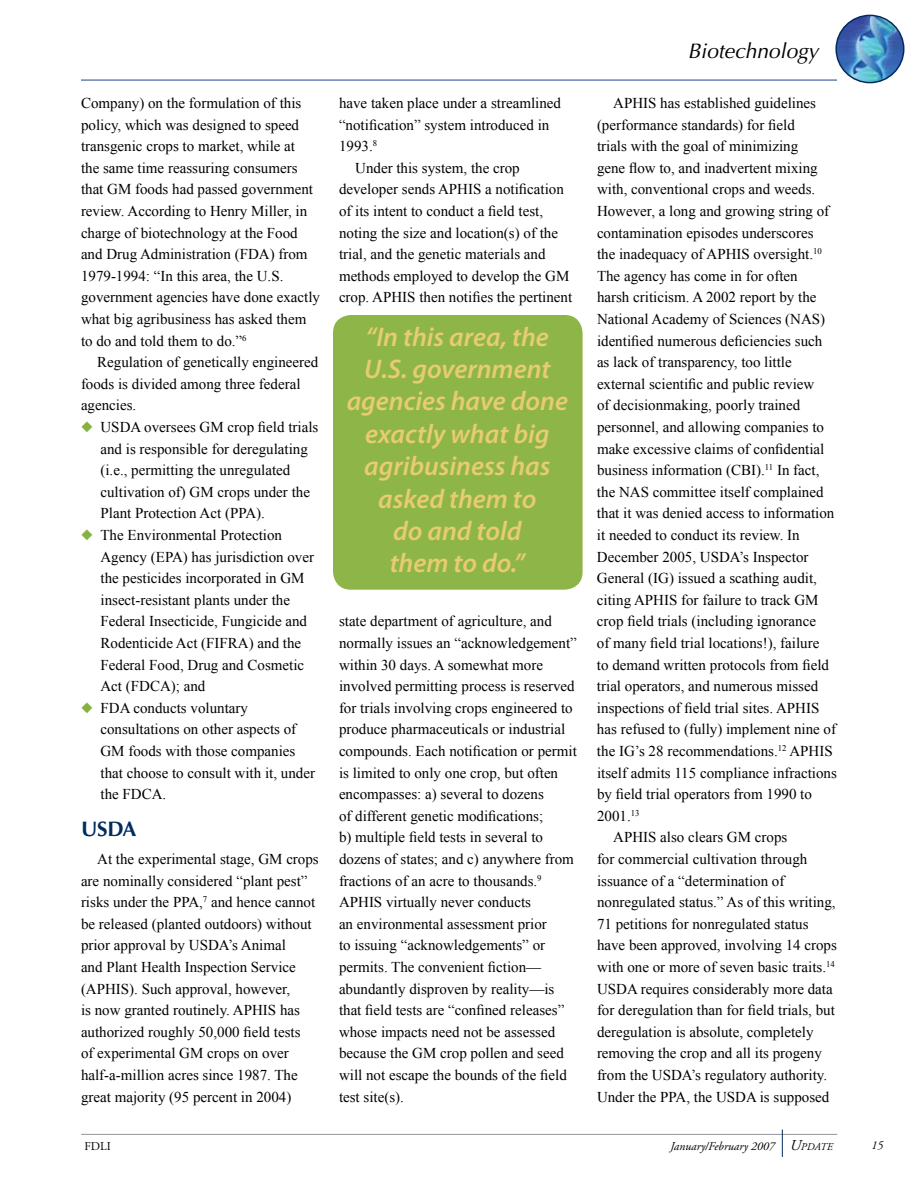
<style>
.page{position:relative;width:918px;height:1188px;background:#fff}
.page>*{position:absolute;margin:0;border:0;box-sizing:border-box;transform-origin:0 0}
.t1{font:italic 600 27px/32.4px "Myriad Pro";color:#e7cc71;text-align:center}
.t2{font:italic 21px "Optima";color:#000}
.t3{font:700 21px "Optima";color:#002c5d}
.t4{font:15px/21.6px "Times New Roman";color:#000}
.t5{font:italic 12px "Adobe Garamond";color:#000}
.t6{font:12px "Adobe Garamond";color:#000}
.s1{color:#87b13f}
.s2{font-size:15px}
.s3{font-size:10.5px}
</style>
<div class="page">
<img style="left:836px;top:15px;width:68px;height:68px;border-radius:50%">
<div style="left:835px;top:15px;width:69px;height:68px;border:2px solid #002c5d;border-radius:50%"></div>
<hr style="left:81px;top:1134px;width:756px;height:1px;background:#939598">
<svg style="left:782px;top:1130px;width:1px;height:27px"></svg>
<hr style="left:81px;top:80px;width:756px;height:1px;background:#24408f">
<div style="left:333px;top:315px;width:250px;height:275px;background:#8eb548;border-radius:18px"></div>
<p class="t4" style="left:81px;top:92px;width:241px">Company) on the formulation of this policy, which was designed to speed transgenic crops to market, while at<br>the same time reassuring consumers that GM foods had passed government review. According to Henry Miller, in charge of biotechnology at the Food and Drug Administration (FDA) from 1979-1994: “In this area, the U.S. government agencies have done exactly what big agribusiness has asked them to do and told them to do.”<sup>6</sup></p>
<p class="t4" style="left:81px;top:351px;width:239px;text-indent:16px">Regulation of genetically engineered foods is divided among three federal agencies.</p>
<p class="t4" style="left:100px;top:416px;width:219px;text-indent:-20px"><span class="s1">◆</span> USDA oversees GM crop field trials and is responsible for deregulating (i.e., permitting the unregulated cultivation of) GM crops under the Plant Protection Act (PPA).</p>
<p class="t4" style="left:100px;top:524px;width:215px;text-indent:-20px"><span class="s1">◆</span> The Environmental Protection<br>Agency (EPA) has jurisdiction over the pesticides incorporated in GM insect-resistant plants under the<br>Federal Insecticide, Fungicide and<br>Rodenticide Act (FIFRA) and the<br>Federal Food, Drug and Cosmetic<br>Act (FDCA); and</p>
<p class="t4" style="left:100px;top:697px;width:216px;text-indent:-20px"><span class="s1">◆</span> FDA conducts voluntary consultations on other aspects of<br>GM foods with those companies that choose to consult with it, under the FDCA.</p>
<h2 class="t3" style="left:81px;top:817px;width:57px">USDA</h2>
<p class="t4" style="left:81px;top:848px;width:239px;text-indent:16px">At the experimental stage, GM crops are nominally considered “plant pest” risks under the PPA,<sup>7</sup> and hence cannot be released (planted outdoors) without prior approval by USDA’s Animal<br>and Plant Health Inspection Service (APHIS). Such approval, however,<br>is now granted routinely. APHIS has authorized roughly 50,000 field tests<br>of experimental GM crops on over half-a-million acres since 1987. The great majority (95 percent in 2004)</p>
<p class="t4" style="left:339px;top:92px;width:224px">have taken place under a streamlined</p>
<p class="t4" style="left:339px;top:114px;width:212px">“notification” system introduced in</p>
<p class="t4" style="left:339px;top:135px;width:40px">1993.<sup>8</sup></p>
<p class="t4" style="left:355px;top:157px;width:166px">Under this system, the crop</p>
<p class="t4" style="left:339px;top:178px;width:226px">developer sends APHIS a notification</p>
<p class="t4" style="left:339px;top:200px;width:206px">of its intent to conduct a field test,</p>
<p class="t4" style="left:339px;top:222px;width:221px">noting the size and location(s) of the</p>
<p class="t4" style="left:339px;top:243px;width:208px">trial, and the genetic materials and</p>
<p class="t4" style="left:339px;top:265px;width:232px">methods employed to develop the GM</p>
<p class="t4" style="left:339px;top:286px;width:235px">crop. APHIS then notifies the pertinent</p>
<h1 class="t1" style="left:347px;top:320px;width:223px">“In this area, the<br>U.S. government agencies have done exactly what big agribusiness has asked them to<br>do and told<br>them to do.”</h1>
<p class="t4" style="left:339px;top:610px;width:239px">state department of agriculture, and normally issues an “acknowledgement” within 30 days. A somewhat more involved permitting process is reserved for trials involving crops engineered to produce pharmaceuticals or industrial compounds. Each notification or permit is limited to only one crop, but often encompasses: a) several to dozens<br>of different genetic modifications;<br>b) multiple field tests in several to dozens of states; and c) anywhere from fractions of an acre to thousands.<sup>9<br></sup>APHIS virtually never conducts<br>an environmental assessment prior<br>to issuing “acknowledgements” or permits. The convenient fiction— abundantly disproven by reality—is that field tests are “confined releases” whose impacts need not be assessed because the GM crop pollen and seed will not escape the bounds of the field test site(s).</p>
<h2 class="t2" style="left:688px;top:39px;width:132px">Biotechnology</h2>
<p class="t4" style="left:613px;top:92px;width:204px">APHIS has established guidelines</p>
<p class="t4" style="left:597px;top:114px;width:199px">(performance standards) for field</p>
<p class="t4" style="left:597px;top:135px;width:203px">trials with the goal of minimizing</p>
<p class="t4" style="left:597px;top:157px;width:222px">gene flow to, and inadvertent mixing</p>
<p class="t4" style="left:597px;top:178px;width:220px">with, conventional crops and weeds.</p>
<p class="t4" style="left:597px;top:200px;width:234px">However, a long and growing string of</p>
<p class="t4" style="left:597px;top:222px;width:218px">contamination episodes underscores</p>
<p class="t4" style="left:597px;top:243px;width:226px">the inadequacy of APHIS oversight.<sup>10</sup></p>
<p class="t4" style="left:597px;top:265px;width:202px">The agency has come in for often</p>
<p class="t4" style="left:597px;top:286px;width:221px">harsh criticism. A 2002 report by the</p>
<p class="t4" style="left:597px;top:308px;width:230px">National Academy of Sciences (NAS)</p>
<p class="t4" style="left:597px;top:330px;width:227px">identified numerous deficiencies such</p>
<p class="t4" style="left:597px;top:351px;width:196px">as lack of transparency, too little</p>
<p class="t4" style="left:597px;top:373px;width:219px">external scientific and public review</p>
<p class="t4" style="left:597px;top:394px;width:205px">of decisionmaking, poorly trained</p>
<p class="t4" style="left:597px;top:416px;width:229px">personnel, and allowing companies to</p>
<p class="t4" style="left:597px;top:438px;width:229px">make excessive claims of confidential</p>
<p class="t4" style="left:597px;top:459px;width:224px">business information (CBI).<sup>11</sup> In fact,</p>
<p class="t4" style="left:597px;top:481px;width:228px">the NAS committee itself complained</p>
<p class="t4" style="left:597px;top:502px;width:239px">that it was denied access to information</p>
<p class="t4" style="left:597px;top:524px;width:204px">it needed to conduct its review. In</p>
<p class="t4" style="left:597px;top:546px;width:213px">December 2005, USDA’s Inspector</p>
<p class="t4" style="left:597px;top:567px;width:221px">General (IG) issued a scathing audit,</p>
<p class="t4" style="left:597px;top:589px;width:223px">citing APHIS for failure to track GM</p>
<p class="t4" style="left:597px;top:610px;width:221px">crop field trials (including ignorance</p>
<p class="t4" style="left:597px;top:632px;width:224px">of many field trial locations!), failure</p>
<p class="t4" style="left:597px;top:654px;width:234px">to demand written protocols from field</p>
<p class="t4" style="left:597px;top:675px;width:223px">trial operators, and numerous missed</p>
<p class="t4" style="left:597px;top:697px;width:224px">inspections of field trial sites. APHIS</p>
<p class="t4" style="left:597px;top:718px;width:241px">has refused to (fully) implement nine of</p>
<p class="t4" style="left:597px;top:740px;width:237px">the IG’s 28 recommendations.<sup>12</sup> APHIS</p>
<p class="t4" style="left:597px;top:762px;width:241px">itself admits 115 compliance infractions</p>
<p class="t4" style="left:597px;top:783px;width:216px">by field trial operators from 1990 to</p>
<p class="t4" style="left:597px;top:805px;width:44px">2001.<sup>13</sup></p>
<p class="t4" style="left:613px;top:826px;width:176px">APHIS also clears GM crops</p>
<p class="t4" style="left:597px;top:848px;width:212px">for commercial cultivation through</p>
<p class="t4" style="left:597px;top:870px;width:189px">issuance of a “determination of</p>
<p class="t4" style="left:597px;top:891px;width:240px">nonregulated status.” As of this writing,</p>
<p class="t4" style="left:597px;top:913px;width:213px">71 petitions for nonregulated status</p>
<p class="t4" style="left:597px;top:934px;width:241px">have been approved, involving 14 crops</p>
<p class="t4" style="left:597px;top:956px;width:239px">with one or more of seven basic traits.<sup>14</sup></p>
<p class="t4" style="left:597px;top:978px;width:237px">USDA requires considerably more data</p>
<p class="t4" style="left:597px;top:999px;width:239px">for deregulation than for field trials, but</p>
<p class="t4" style="left:597px;top:1021px;width:218px">deregulation is absolute, completely</p>
<p class="t4" style="left:597px;top:1042px;width:226px">removing the crop and all its progeny</p>
<p class="t4" style="left:597px;top:1064px;width:232px">from the USDA’s regulatory authority.</p>
<p class="t4" style="left:597px;top:1086px;width:234px">Under the PPA, the USDA is supposed</p>
<p class="t6" style="left:84px;top:1139px;width:28px">FDLI</p>
<p class="t5" style="left:670px;top:1139px;width:164px">January/February 2007 <span class="s2">U</span><span class="s3">pdate</span></p>
<p class="t5" style="left:871px;top:1139px;width:13px">15</p>
</div>
